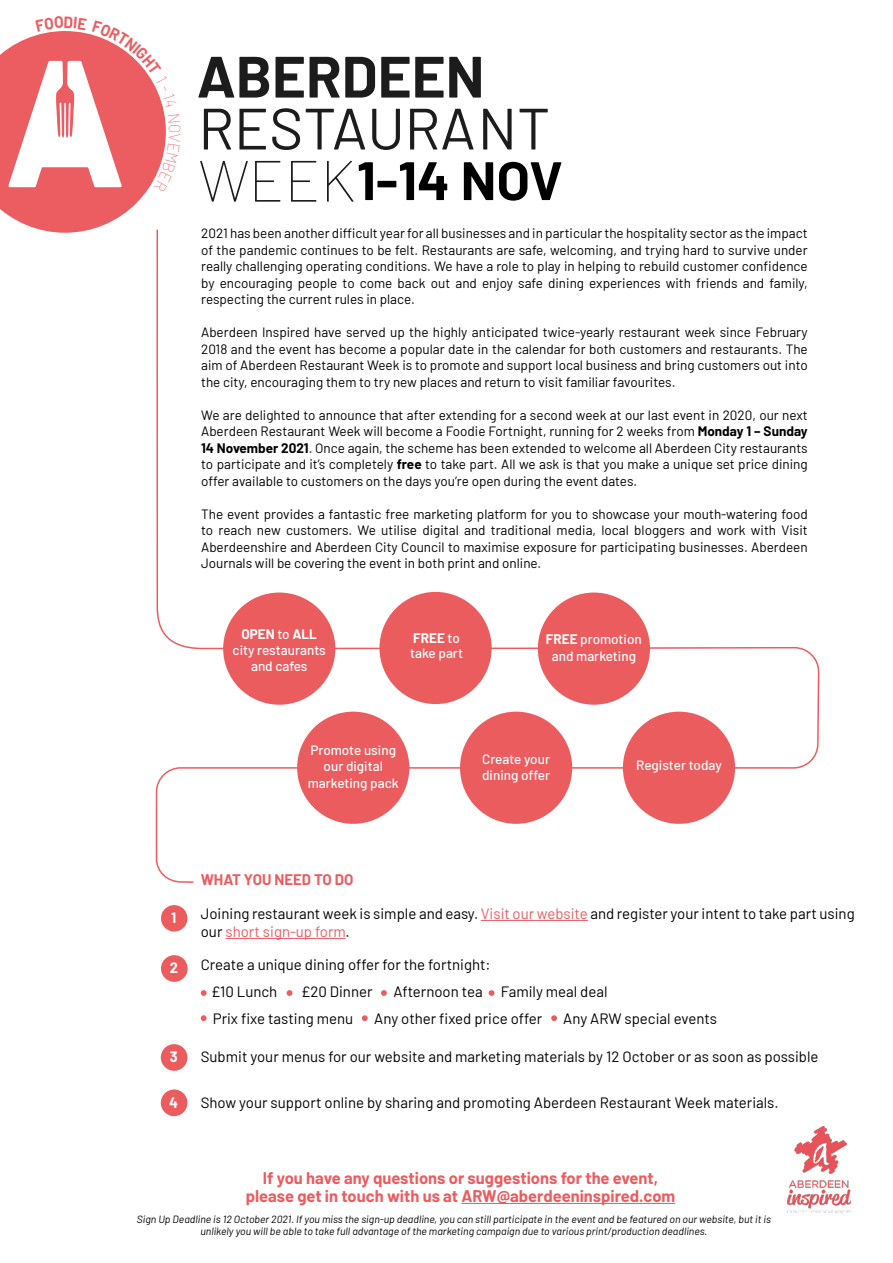
<style>
.page{position:relative;width:893px;height:1263px;background:#fff}
.page>*{position:absolute;margin:0;border:0;box-sizing:border-box;transform-origin:0 0}
.t1{font:58.2px "Barlow";color:#1c1c1c}
.t2{font:700 58.2px "Barlow";color:#1c1c1c}
.t3{font:100 58.2px "Barlow";color:#1c1c1c}
.t4{font:700 54px "Barlow";color:#000}
.t5{font:700 16.5px/18px "Barlow";color:#eb5c5f;text-align:center}
.t6{font:15px/18px "Barlow";color:#000}
.t7{font:700 15px "Barlow";color:#eb5c5f}
.t8{font:700 14.7px "Barlow";color:#fff}
.t9{font:700 14.55px "Barlow";color:#fff}
.t10{font:13.5px/16.5px "Barlow";color:#000;text-align:justify}
.t11{font:500 13.5px/16.2px "Barlow";color:#fff;text-align:center}
.t12{font:italic 10.5px/12.6px "Barlow";color:#000;text-align:center}
.s1{font-weight:700}
.s2{color:#eb5c5f}
</style>
<div class="page">
<svg style="left:155px;top:252px;width:665px;height:631px"></svg>
<div style="left:379px;top:592px;width:113px;height:112px;background:#eb5c5e;border-radius:50%"></div>
<div style="left:538px;top:592px;width:112px;height:113px;background:#eb5c5e;border-radius:50%"></div>
<div style="left:223px;top:592px;width:112px;height:113px;background:#eb5c5e;border-radius:50%"></div>
<div style="left:623px;top:712px;width:112px;height:112px;background:#eb5c5e;border-radius:50%"></div>
<div style="left:460px;top:712px;width:112px;height:112px;background:#eb5c5e;border-radius:50%"></div>
<hr style="left:481px;top:920px;width:107px;height:1px;background:#eb5c5f">
<hr style="left:225px;top:938px;width:121px;height:1px;background:#eb5c5f">
<svg style="left:201px;top:990px;width:6px;height:6px"></svg>
<svg style="left:287px;top:990px;width:5px;height:6px"></svg>
<svg style="left:381px;top:990px;width:6px;height:6px"></svg>
<svg style="left:489px;top:990px;width:5px;height:6px"></svg>
<div style="left:297px;top:712px;width:112px;height:112px;background:#eb5c5e;border-radius:50%"></div>
<div style="left:161px;top:905px;width:26px;height:26px;background:#eb5c5e;border-radius:50%"></div>
<div style="left:161px;top:955px;width:27px;height:27px;background:#eb5c5e;border-radius:50%"></div>
<div style="left:161px;top:1044px;width:26px;height:27px;background:#eb5c5e;border-radius:50%"></div>
<div style="left:161px;top:1089px;width:26px;height:27px;background:#eb5c5e;border-radius:50%"></div>
<img style="left:788px;top:1127px;width:62px;height:85px">
<hr style="left:461px;top:1203px;width:214px;height:1px;background:#eb5c5f">
<svg style="left:201px;top:1015px;width:6px;height:6px"></svg>
<svg style="left:362px;top:1015px;width:6px;height:6px"></svg>
<svg style="left:551px;top:1015px;width:6px;height:6px"></svg>
<svg style="left:0;top:31px;width:166px;height:221px"></svg>
<h1 class="t2" style="left:197px;top:34px;width:289px">ABERDEEN</h1>
<h1 class="t1" style="left:198px;top:86px;width:353px">RESTAURANT</h1>
<h1 class="t3" style="left:198px;top:139px;width:159px">WEEK</h1>
<p class="t10" style="left:201px;top:224px;width:608px">2021 has been another difficult year for all businesses and in particular the hospitality sector as the impact of the pandemic continues to be felt. Restaurants are safe, welcoming, and trying hard to survive under really challenging operating conditions. We have a role to play in helping to rebuild customer confidence by encouraging people to come back out and enjoy safe dining experiences with friends and family, respecting the current rules in place.</p>
<p class="t10" style="left:201px;top:323px;width:608px">Aberdeen Inspired have served up the highly anticipated twice-yearly restaurant week since February 2018 and the event has become a popular date in the calendar for both customers and restaurants. The aim of Aberdeen Restaurant Week is to promote and support local business and bring customers out into the city, encouraging them to try new places and return to visit familiar favourites.</p>
<p class="t10" style="left:201px;top:406px;width:608px">We are delighted to announce that after extending for a second week at our last event in 2020, our next Aberdeen Restaurant Week will become a Foodie Fortnight, running for 2 weeks from <span class="s1">Monday 1 – Sunday 14 November 2021</span>. Once again, the scheme has been extended to welcome all Aberdeen City restaurants to participate and it’s completely <span class="s1">free</span> to take part. All we ask is that you make a unique set price dining offer available to customers on the days you’re open during the event dates.</p>
<p class="t10" style="left:201px;top:505px;width:608px">The event provides a fantastic free marketing platform for you to showcase your mouth-watering food to reach new customers. We utilise digital and traditional media, local bloggers and work with Visit Aberdeenshire and Aberdeen City Council to maximise exposure for participating businesses. Aberdeen Journals will be covering the event in both print and online.</p>
<h2 class="t4" style="left:357px;top:141px;width:208px">1-14 NOV</h2>
<p class="t11" style="left:233px;top:625px;width:95px"><span class="s1">OPEN</span> to <span class="s1">ALL </span>city restaurants and cafes</p>
<p class="t11" style="left:410px;top:630px;width:55px;line-height:14.2px;text-align:left"><span class="s1">FREE</span> to take part</p>
<p class="t11" style="left:546px;top:630px;width:97px"><span class="s1">FREE</span> promotion and marketing</p>
<p class="t11" style="left:308px;top:741px;width:93px">Promote using our digital marketing pack</p>
<p class="t11" style="left:482px;top:750px;width:69px;text-align:left">Create your dining offer</p>
<p class="t11" style="left:636px;top:756px;width:87px">Register today</p>
<p class="t9" style="left:171px;top:907px;width:7px">1</p>
<p class="t8" style="left:170px;top:957px;width:10px">2</p>
<p class="t8" style="left:170px;top:1046px;width:9px">3</p>
<p class="t8" style="left:169px;top:1091px;width:10px">4</p>
<p class="t7" style="left:201px;top:868px;width:154px">WHAT YOU NEED TO DO</p>
<p class="t6" style="left:201px;top:904px;width:655px">Joining restaurant week is simple and easy. <span class="s2">Visit our website</span> and register your intent to take part using our <span class="s2">short sign-up form</span>.</p>
<p class="t6" style="left:211px;top:950px;width:281px;line-height:27px;text-indent:-10px">Create a unique dining offer for the fortnight: £10 Lunch</p>
<p class="t6" style="left:301px;top:981px;width:73px">£20 Dinner</p>
<p class="t6" style="left:393px;top:981px;width:216px">Afternoon tea Family meal deal</p>
<p class="t6" style="left:213px;top:1008px;width:142px">Prix fixe tasting menu</p>
<p class="t6" style="left:374px;top:1008px;width:169px">Any other fixed price offer</p>
<p class="t6" style="left:563px;top:1008px;width:155px">Any ARW special events</p>
<p class="t6" style="left:201px;top:1046px;width:619px">Submit your menus for our website and marketing materials by 12 October or as soon as possible</p>
<p class="t6" style="left:201px;top:1093px;width:579px">Show your support online by sharing and promoting Aberdeen Restaurant Week materials.</p>
<p class="t5" style="left:246px;top:1168px;width:431px">If you have any questions or suggestions for the event, please get in touch with us at ARW@aberdeeninspired.com</p>
<p class="t12" style="left:137px;top:1212px;width:636px">Sign Up Deadline is 12 October 2021. If you miss the sign-up deadline, you can still participate in the event and be featured on our website, but it is unlikely you will be able to take full advantage of the marketing campaign due to various print/production deadlines.</p>
</div>
